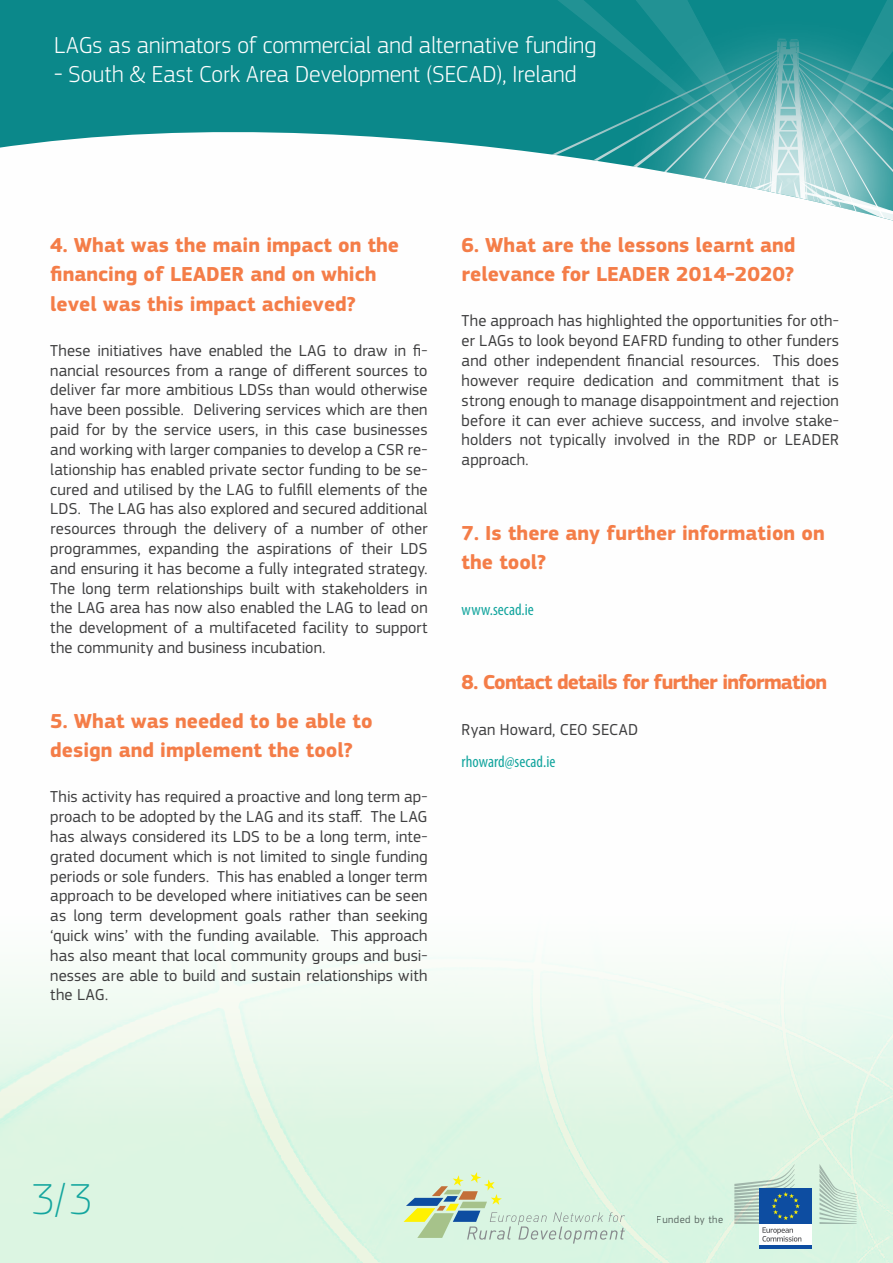
<style>
.page{position:relative;width:893px;height:1263px;background:#fff}
.page>*{position:absolute;margin:0;border:0;box-sizing:border-box;transform-origin:0 0}
.t1{font:100 45px "PF Square Sans Pro";color:#13a59e}
.MainTitle{font:300 24px "PF Square Sans Pro";color:#fff}
.t2{font:700 21px/29.4px "PF Square Sans Pro";color:#f47d48}
.t3{font:700 21px "PF Square Sans Pro";letter-spacing:-.04em;color:#f47d48}
.body{font:16.5px/19.8px "PF Square Sans Pro";letter-spacing:.005em;color:#3e3e3f;text-align:justify}
.body-2{font:condensed 16.5px "Myriad Pro";letter-spacing:.005em;color:#13a59e}
.t4{font:10.5px "PF Square Sans Pro";letter-spacing:.04em;color:#6c6d70}
</style>
<div class="page">
<img style="left:0;top:948px;width:893px;height:315px">
<div style="left:759px;top:1223px;width:53px;height:23px;background:#fff"></div>
<div style="left:759px;top:1189px;width:53px;height:35px;background:#0d4da1"></div>
<hr style="left:759px;top:1245px;width:53px;height:3px;background:#0d4da1">
<svg style="left:819px;top:1164px;width:38px;height:60px;background:#cae3d2"></svg>
<svg style="left:734px;top:1164px;width:67px;height:77px"></svg>
<svg style="left:404px;top:1172px;width:221px;height:71px;background:#cde5ce"></svg>
<svg style="left:0;top:0;width:893px;height:221px;fill:#0b888a"></svg>
<div style="left:332px;top:0;width:119px;height:38px;background:#0b888a"></div>
<svg style="left:332px;top:38px;width:119px;height:182px"></svg>
<svg style="left:355px;top:52px;width:96px;height:168px"></svg>
<svg style="left:451px;top:0;width:442px;height:220px"></svg>
<p class="MainTitle" style="left:54px;top:32px;width:544px">LAGs as animators of commercial and alternative funding</p>
<p class="MainTitle" style="left:54px;top:60px;width:524px">- South &amp; East Cork Area Development (SECAD), Ireland</p>
<p class="t2" style="left:50px;top:231px;width:350px">4. What was the main impact on the financing of LEADER and on which level was this impact achieved?</p>
<p class="body" style="left:50px;top:341px;width:379px">These initiatives have enabled the LAG to draw in fi&shy;nancial resources from a range of different sources to deliver far more ambitious LDSs than would otherwise have been possible. Delivering services which are then paid for by the service users, in this case businesses and working with larger companies to develop a CSR re&shy;lationship has enabled private sector funding to be se&shy;cured and utilised by the LAG to fulfill elements of the LDS. The LAG has also explored and secured additional resources through the delivery of a number of other programmes, expanding the aspirations of their LDS and ensuring it has become a fully integrated strategy.<br>The long term relationships built with stakeholders in the LAG area has now also enabled the LAG to lead on the development of a multifaceted facility to support the community and business incubation.</p>
<p class="t2" style="left:50px;top:707px;width:324px">5. What was needed to be able to design and implement the tool?</p>
<p class="body" style="left:50px;top:787px;width:379px">This activity has required a proactive and long term ap&shy;proach to be adopted by the LAG and its staff. The LAG has always considered its LDS to be a long term, inte&shy;grated document which is not limited to single funding periods or sole funders. This has enabled a longer term approach to be developed where initiatives can be seen as long term development goals rather than seeking ‘quick wins’ with the funding available. This approach has also meant that local community groups and busi&shy;nesses are able to build and sustain relationships with the LAG.</p>
<p class="t2" style="left:462px;top:231px;width:335px">6. What are the lessons learnt and relevance for LEADER 2014-2020?</p>
<p class="body" style="left:462px;top:311px;width:379px">The approach has highlighted the opportunities for oth&shy;er LAGs to look beyond EAFRD funding to other funders and other independent financial resources. This does however require dedication and commitment that is strong enough to manage disappointment and rejection before it can ever achieve success, and involve stake&shy;holders not typically involved in the RDP or LEADER approach.</p>
<p class="t2" style="left:462px;top:519px;width:365px">7. Is there any further information on the tool?</p>
<p class="body-2" style="left:462px;top:599px;width:74px">www.secad.ie</p>
<p class="t3" style="left:462px;top:670px;width:367px">8. Contact details for further information</p>
<p class="body" style="left:462px;top:719px;width:178px">Ryan Howard, CEO SECAD</p>
<p class="body-2" style="left:462px;top:752px;width:95px">rhoward@secad.ie</p>
<p class="t1" style="left:31px;top:1173px;width:63px">3/3</p>
<p class="t4" style="left:657px;top:1213px;width:68px">Funded by the</p>
</div>
